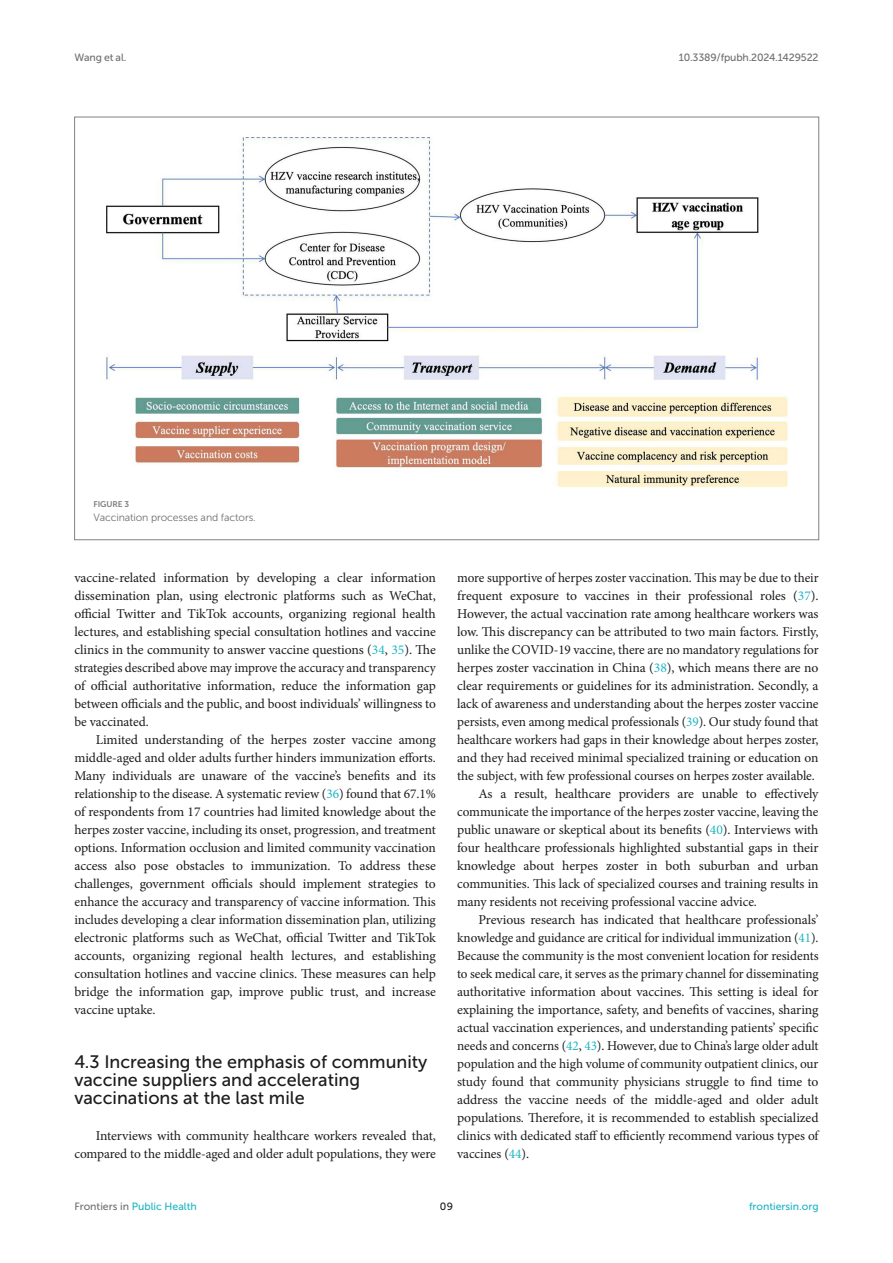
<style>
.page{position:relative;width:893px;height:1263px;background:#fff}
.page>*{position:absolute;margin:0;border:0;box-sizing:border-box;transform-origin:0 0}
.HEAD_2{font:18px/18px "Museo Sans 500";color:#1b1c1b}
.TEXT{font:13.5px/18px "Minion Pro";letter-spacing:-.005em;color:#1b1c1b;text-align:justify}
.TEXT_FLUSH{font:13.5px/18px "Minion Pro";letter-spacing:-.005em;color:#1b1c1b;text-align:right}
.t1{font:10.5px "Museo Sans 500";color:#1db5c3}
.t2{font:10.5px "Museo Sans 500";letter-spacing:-.015em;color:#706f70}
.FIG_LEG{font:10.5px "Museo Sans 300";letter-spacing:-.01em;color:#706f70}
.t3{font:10.5px "Museo Sans 500";color:#1b1c1b}
.FIG_HD{font:8.25px "Museo Sans 700";letter-spacing:-.01em;color:#7e7f7f}
.s1{color:#1db5c3}
.s2{color:#706f70}
</style>
<div class="page">
<img style="left:106px;top:137px;width:682px;height:350px">
<p class="t2" style="left:74px;top:51px;width:53px">Wang et al.</p>
<p class="t2" style="left:679px;top:51px;width:141px">10.3389/fpubh.2024.1429522</p>
<p class="FIG_HD" style="left:94px;top:500px;width:37px">FIGURE 3</p>
<p class="FIG_LEG" style="left:94px;top:511px;width:164px">Vaccination processes and factors.</p>
<p class="TEXT" style="left:74px;top:569px;width:363px">vaccine-related information by developing a clear information dissemination plan, using electronic platforms such as WeChat, official Twitter and TikTok accounts, organizing regional health lectures, and establishing special consultation hotlines and vaccine clinics in the community to answer vaccine questions (<span class="s1">34</span>, <span class="s1">35</span>). The strategies described above may improve the accuracy and transparency of official authoritative information, reduce the information gap between officials and the public, and boost individuals’ willingness to be vaccinated.</p>
<p class="TEXT" style="left:74px;top:731px;width:363px;text-indent:21px">Limited understanding of the herpes zoster vaccine among middle-aged and older adults further hinders immunization efforts.<br>Many individuals are unaware of the vaccine’s benefits and its relationship to the disease. A systematic review (<span class="s1">36</span>) found that 67.1% of respondents from 17 countries had limited knowledge about the herpes zoster vaccine, including its onset, progression, and treatment options. Information occlusion and limited community vaccination access also pose obstacles to immunization. To address these challenges, government officials should implement strategies to enhance the accuracy and transparency of vaccine information. This includes developing a clear information dissemination plan, utilizing electronic platforms such as WeChat, official Twitter and TikTok accounts, organizing regional health lectures, and establishing consultation hotlines and vaccine clinics. These measures can help bridge the information gap, improve public trust, and increase vaccine uptake.</p>
<p class="HEAD_2" style="left:74px;top:1053px;width:355px">4.3 Increasing the emphasis of community vaccine suppliers and accelerating vaccinations at the last mile</p>
<p class="TEXT_FLUSH" style="left:74px;top:1127px;width:363px">Interviews with community healthcare workers revealed that, compared to the middle-aged and older adult populations, they were</p>
<p class="TEXT_FLUSH" style="left:457px;top:569px;width:363px;text-align:justify">more supportive of herpes zoster vaccination. This may be due to their frequent exposure to vaccines in their professional roles (<span class="s1">37</span>).<br>However, the actual vaccination rate among healthcare workers was low. This discrepancy can be attributed to two main factors. Firstly, unlike the COVID-19 vaccine, there are no mandatory regulations for herpes zoster vaccination in China (<span class="s1">38</span>), which means there are no clear requirements or guidelines for its administration. Secondly, a lack of awareness and understanding about the herpes zoster vaccine persists, even among medical professionals (<span class="s1">39</span>). Our study found that healthcare workers had gaps in their knowledge about herpes zoster, and they had received minimal specialized training or education on the subject, with few professional courses on herpes zoster available.</p>
<p class="TEXT" style="left:457px;top:785px;width:363px;text-indent:21px">As a result, healthcare providers are unable to effectively communicate the importance of the herpes zoster vaccine, leaving the public unaware or skeptical about its benefits (<span class="s1">40</span>). Interviews with four healthcare professionals highlighted substantial gaps in their knowledge about herpes zoster in both suburban and urban communities. This lack of specialized courses and training results in many residents not receiving professional vaccine advice.</p>
<p class="TEXT" style="left:457px;top:911px;width:363px;text-indent:21px">Previous research has indicated that healthcare professionals’ knowledge and guidance are critical for individual immunization (<span class="s1">41</span>).<br>Because the community is the most convenient location for residents to seek medical care, it serves as the primary channel for disseminating authoritative information about vaccines. This setting is ideal for explaining the importance, safety, and benefits of vaccines, sharing actual vaccination experiences, and understanding patients’ specific needs and concerns (<span class="s1">42</span>, <span class="s1">43</span>). However, due to China’s large older adult population and the high volume of community outpatient clinics, our study found that community physicians struggle to find time to address the vaccine needs of the middle-aged and older adult populations. Therefore, it is recommended to establish specialized clinics with dedicated staff to efficiently recommend various types of vaccines (<span class="s1">44</span>).</p>
<p class="t1" style="left:74px;top:1200px;width:124px"><span class="s2">Frontiers in</span> Public Health</p>
<p class="t3" style="left:440px;top:1200px;width:15px">09</p>
<p class="t1" style="left:749px;top:1200px;width:71px">frontiersin.org</p>
</div>
